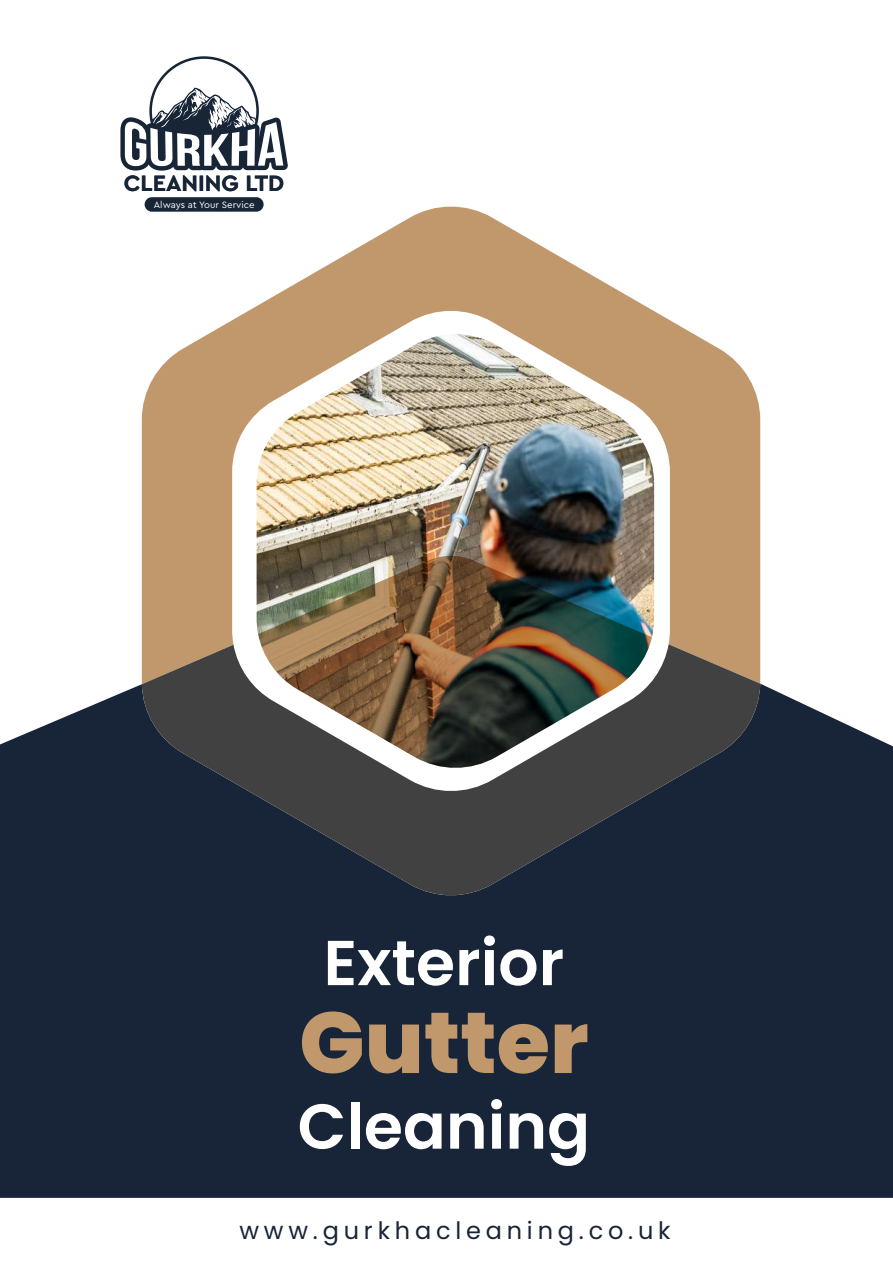
<style>
.page{position:relative;width:893px;height:1263px;background:#fff}
.page>*{position:absolute;margin:0;border:0;box-sizing:border-box;transform-origin:0 0}
.t1{font:800 86.4px "Poppins";color:#c1986c}
.t2{font:600 63.3px "Poppins";color:#fff}
.t3{font:24px "Poppins";letter-spacing:.2em;color:#182538}
.t4{font:700 23.25px "Cera Pro";color:#172537}
.t5{font:9.6px "Cera Pro";color:#fff}
</style>
<div class="page">
<div style="left:145px;top:197px;width:119px;height:15px;background:#172537;border-radius:7px"></div>
<svg style="left:120px;top:88px;width:168px;height:83px"></svg>
<img style="left:142px;top:203px;width:618px;height:441px">
<div style="left:0;top:684px;width:893px;height:514px;background:#182538"></div>
<svg style="left:142px;top:644px;width:618px;height:255px;background:#373c43"></svg>
<img style="left:258px;top:556px;width:394px;height:212px">
<p class="t4" style="left:124px;top:168px;width:162px">CLEANING LTD</p>
<p class="t5" style="left:154px;top:198px;width:102px">Always at Your Service</p>
<h2 class="t2" style="left:323px;top:926px;width:242px">Exterior</h2>
<h1 class="t1" style="left:299px;top:993px;width:291px">Gutter</h1>
<h2 class="t2" style="left:298px;top:1090px;width:294px">Cleaning</h2>
<p class="t3" style="left:239px;top:1217px;width:433px">www.gurkhacleaning.co.uk</p>
</div>
